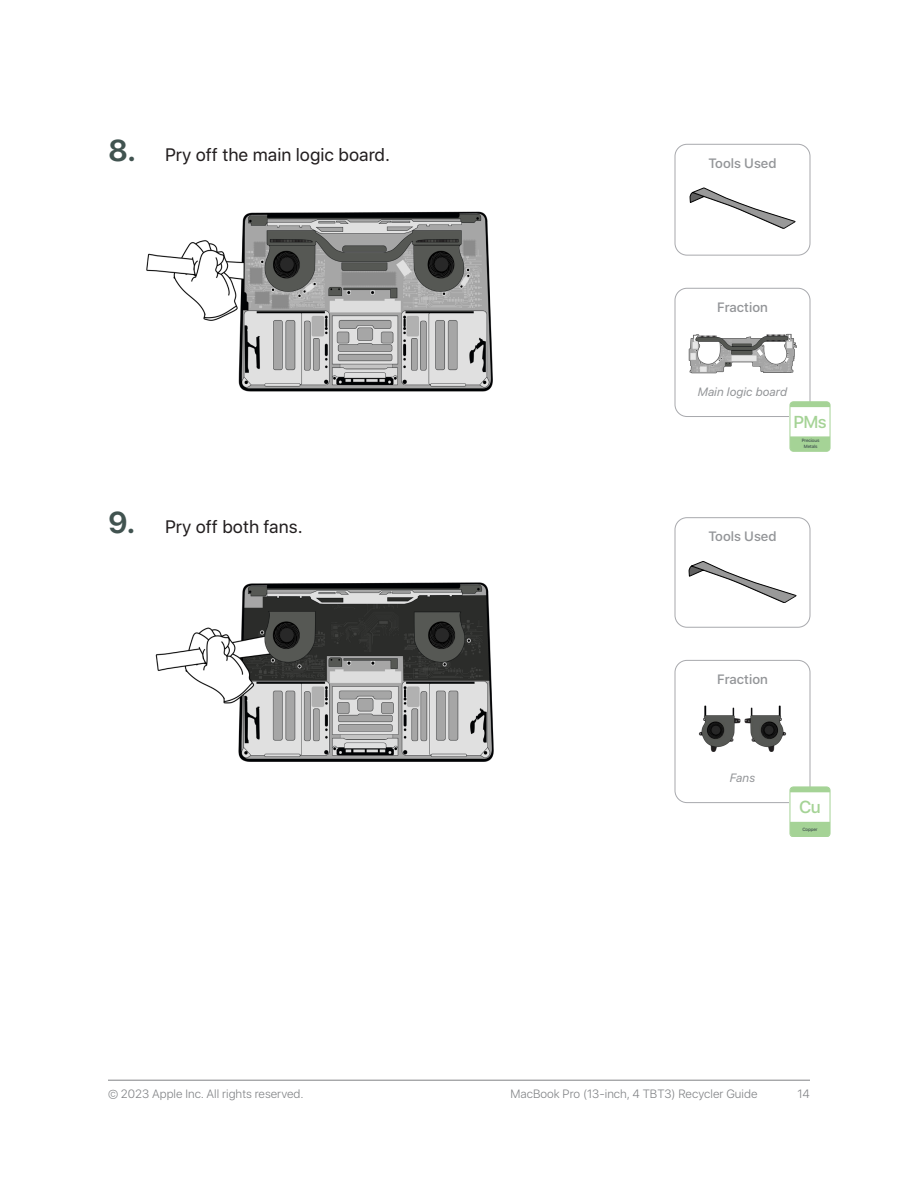
<style>
.page{position:relative;width:918px;height:1188px;background:#fff}
.page>*{position:absolute;margin:0;border:0;box-sizing:border-box;transform-origin:0 0}
.t1{font:18px "SF Hello";color:#231f20}
.t2{font:500 17.25px "SF Hello";color:#a5d396}
.Fraction__Heading{font:500 13.5px "SF Hello";color:#939598}
.t3{font:300 12px "SF Hello";color:#808285}
.Fraction__Description{font:italic 12px "SF Hello";color:#939598}
.t4{font:500 4.65px/5.7px "SF Hello";letter-spacing:-.02em;color:#41524f;text-align:center}
.s1{font-weight:600;font-size:30px;color:#415350}
</style>
<div class="page">
<hr style="left:108px;top:1080px;width:702px;height:1px;background:#808285">
<img style="left:146px;top:211px;width:347px;height:181px">
<img style="left:155px;top:582px;width:339px;height:180px">
<div style="left:675px;top:144px;width:135px;height:112px;border:1px solid #a8a9ad;border-radius:12px"></div>
<div style="left:675px;top:288px;width:135px;height:129px;border:1px solid #a8a9ad;border-radius:12px"></div>
<svg style="left:690px;top:188px;width:105px;height:40px"></svg>
<img style="left:689px;top:333px;width:107px;height:41px">
<div style="left:790px;top:407px;width:40px;height:31px;background:#fff"></div>
<svg style="left:790px;top:436px;width:40px;height:15px"></svg>
<svg style="left:790px;top:402px;width:40px;height:6px"></svg>
<div style="left:790px;top:402px;width:40px;height:49px;border:1px solid #a5d396;border-radius:3px"></div>
<div style="left:675px;top:517px;width:135px;height:111px;border:1px solid #a8a9ad;border-radius:12px"></div>
<div style="left:675px;top:660px;width:135px;height:143px;border:1px solid #a8a9ad;border-radius:12px"></div>
<svg style="left:689px;top:561px;width:107px;height:42px"></svg>
<img style="left:698px;top:705px;width:89px;height:47px">
<div style="left:790px;top:792px;width:40px;height:32px;background:#fff"></div>
<svg style="left:790px;top:821px;width:40px;height:16px"></svg>
<svg style="left:790px;top:787px;width:40px;height:6px"></svg>
<div style="left:790px;top:787px;width:40px;height:50px;border:1px solid #a5d396;border-radius:3px"></div>
<p class="t1" style="left:108px;top:144px;width:284px"><span class="s1">8.</span> Pry off the main logic board.</p>
<p class="t1" style="left:108px;top:516px;width:196px"><span class="s1">9.</span> Pry off both fans.</p>
<p class="Fraction__Heading" style="left:708px;top:155px;width:70px">Tools Used</p>
<p class="Fraction__Heading" style="left:717px;top:299px;width:52px">Fraction</p>
<p class="Fraction__Description" style="left:698px;top:383px;width:91px">Main logic board</p>
<p class="t2" style="left:793px;top:412px;width:35px">PMs</p>
<p class="t4" style="left:802px;top:438px;width:19px">Precious<br>Metals</p>
<p class="Fraction__Heading" style="left:708px;top:528px;width:70px">Tools Used</p>
<p class="Fraction__Heading" style="left:717px;top:671px;width:52px">Fraction</p>
<p class="Fraction__Description" style="left:730px;top:769px;width:27px">Fans</p>
<p class="t2" style="left:799px;top:797px;width:23px">Cu</p>
<p class="t4" style="left:802px;top:826px;width:17px">Copper</p>
<p class="t3" style="left:108px;top:1087px;width:197px">© 2023 Apple Inc. All rights reserved.</p>
<p class="t3" style="left:511px;top:1087px;width:248px">MacBook Pro (13-inch, 4 TBT3) Recycler Guide</p>
<p class="t3" style="left:798px;top:1087px;width:14px">14</p>
</div>
